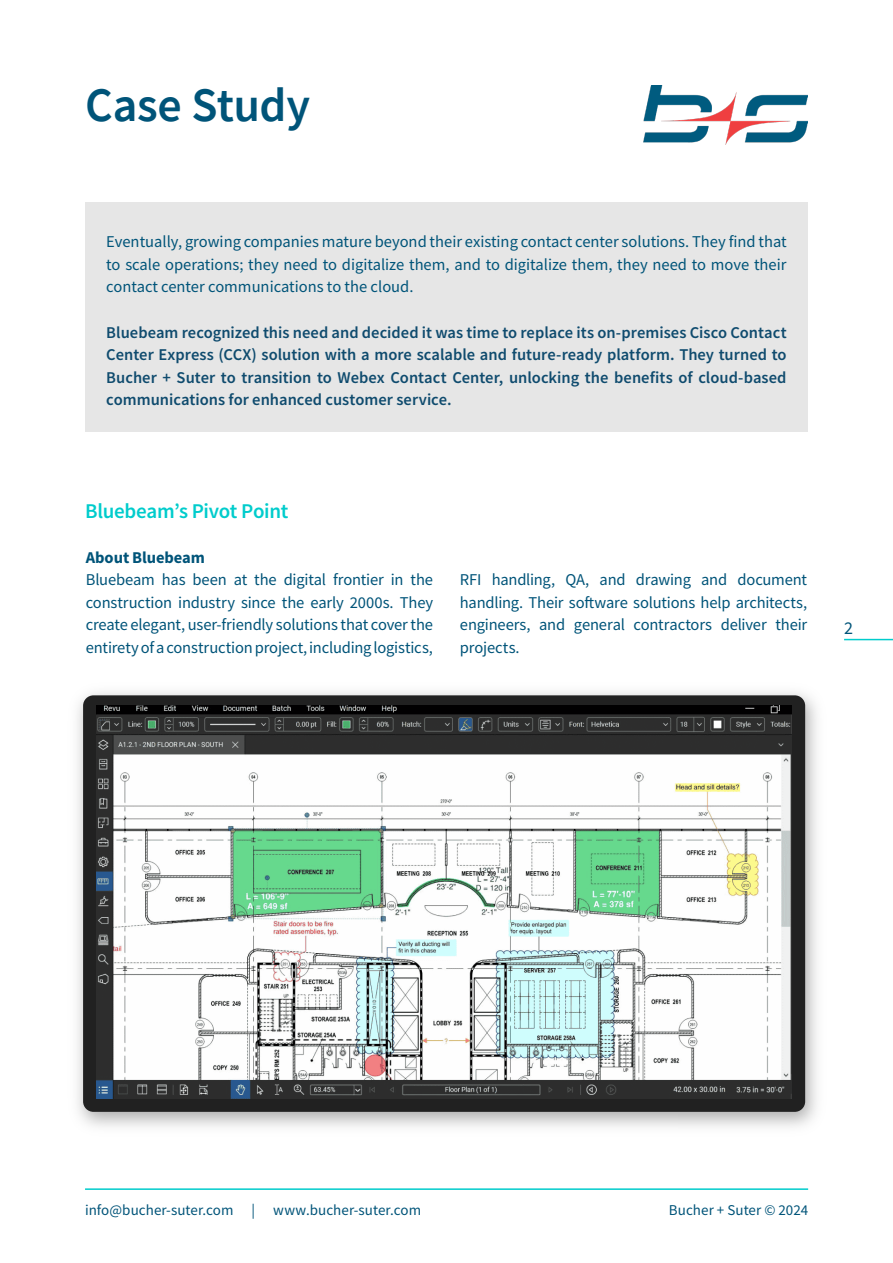
<style>
.page{position:relative;width:893px;height:1263px;background:#fff}
.page>*{position:absolute;margin:0;border:0;box-sizing:border-box;transform-origin:0 0}
.t1{font:600 48px "Source Sans Pro";letter-spacing:-.01em;color:#005479}
.t2{font:600 21px "Source Sans Pro";letter-spacing:-.015em;color:#0cc}
.t3{font:18px "Source Sans Pro";color:#005479}
.t4{font:16.5px/22.5px "Source Sans Pro";letter-spacing:-.01em;color:#005479;text-align:justify}
.t5{font:600 16.5px/22.5px "Source Sans Pro";color:#0f4b6e;text-align:justify}
.t6{font:700 16.5px "Source Sans Pro";letter-spacing:-.005em;color:#005479}
.t7{font:15px "Source Sans Pro";letter-spacing:.005em;color:#005479}
</style>
<div class="page">
<hr style="left:844px;top:639px;width:49px;height:1px;background:#0cc">
<hr style="left:85px;top:1188px;width:723px;height:2px;background:#0cc">
<div style="left:85px;top:203px;width:723px;height:229px;background:#e6e6e6"></div>
<img style="left:77px;top:692px;width:740px;height:435px">
<div style="left:83px;top:695px;width:722px;height:417px;background:#212121;border-radius:10px"></div>
<img style="left:97px;top:706px;width:695px;height:392px">
<img style="left:643px;top:85px;width:165px;height:59px">
<h1 class="t1" style="left:85px;top:74px;width:227px">Case Study</h1>
<p class="t4" style="left:106px;top:230px;width:682px">Eventually, growing companies mature beyond their existing contact center solutions. They find that to scale operations; they need to digitalize them, and to digitalize them, they need to move their contact center communications to the cloud.</p>
<p class="t5" style="left:106px;top:321px;width:682px">Bluebeam recognized this need and decided it was time to replace its on-premises Cisco Contact Center Express (CCX) solution with a more scalable and future-ready platform. They turned to Bucher + Suter to transition to Webex Contact Center, unlocking the benefits of cloud-based communications for enhanced customer service.</p>
<p class="t2" style="left:85px;top:497px;width:205px">Bluebeam’s Pivot Point</p>
<p class="t6" style="left:86px;top:546px;width:121px">About Bluebeam</p>
<p class="t4" style="left:86px;top:568px;width:349px">Bluebeam has been at the digital frontier in the construction industry since the early 2000s. They create elegant, user-friendly solutions that cover the entirety of a construction project, including logistics,</p>
<p class="t4" style="left:460px;top:568px;width:349px">RFI handling, QA, and drawing and document handling. Their software solutions help architects, engineers, and general contractors deliver their projects.</p>
<p class="t3" style="left:844px;top:617px;width:10px">2</p>
<p class="t7" style="left:85px;top:1200px;width:338px">info@bucher-suter.com | www.bucher-suter.com</p>
<p class="t7" style="left:669px;top:1200px;width:141px">Bucher + Suter © 2024</p>
</div>
